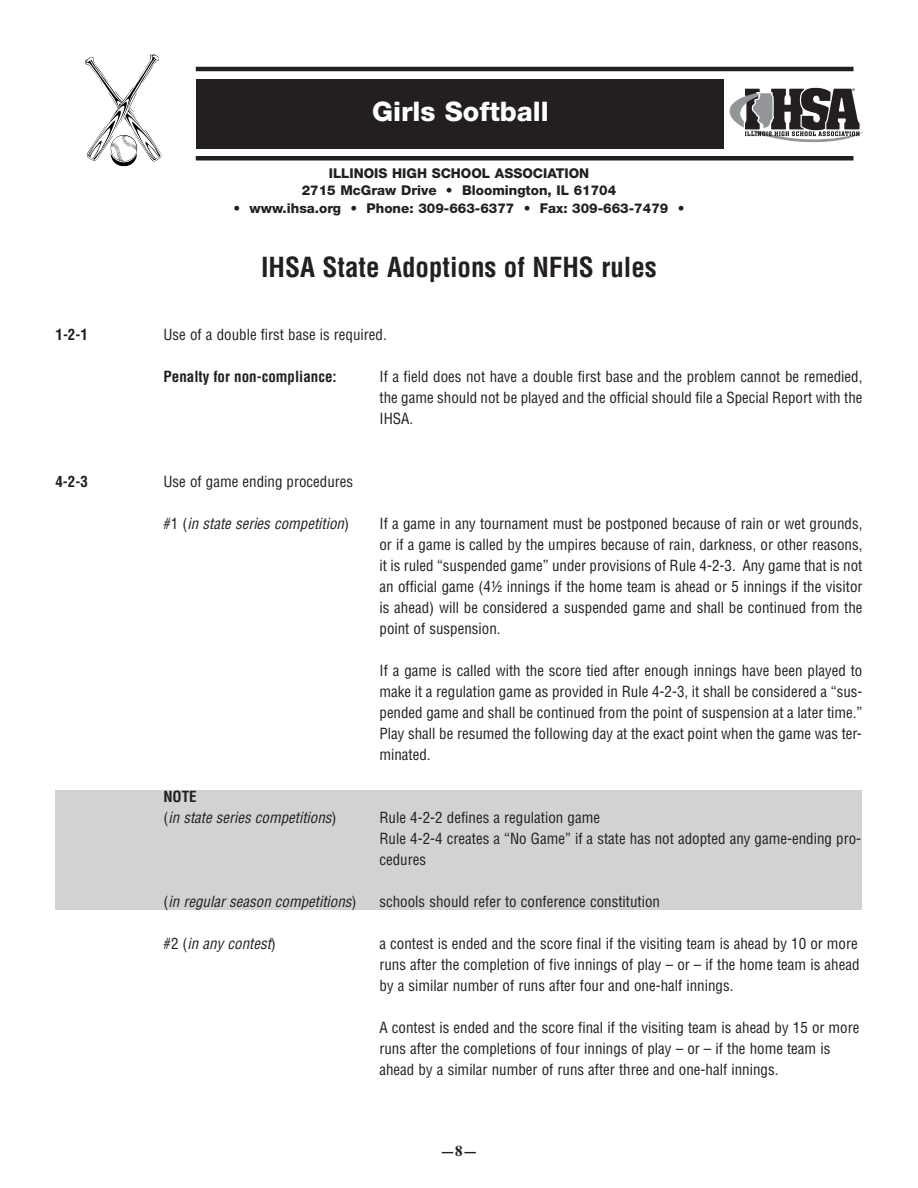
<style>
.page{position:relative;width:918px;height:1188px;background:#fff}
.page>*{position:absolute;margin:0;border:0;box-sizing:border-box;transform-origin:0 0}
.t1{font:700 condensed 27px "Helvetica";color:#231f20}
.t2{font:800 27px "Helvetica Neue";color:#fff}
.t3{font:condensed 15px/21px "Helvetica";color:#231f20;text-align:justify}
.t4{font:italic condensed 15px/21px "Helvetica";color:#231f20}
.t5{font:700 condensed 15px "Helvetica";color:#231f20}
.t6{font:700 15px "Times";color:#231f20}
.t7{font:800 13.5px/17.7px "Helvetica Neue";color:#231f20;text-align:center}
.s1{font-style:normal}
.s2{font-weight:700;font-style:normal}
</style>
<div class="page">
<div style="left:196px;top:79px;width:528px;height:69px;background:#231f20"></div>
<svg style="left:85px;top:54px;width:76px;height:112px"></svg>
<hr style="left:196px;top:156px;width:658px;height:4px;background:#231f20">
<hr style="left:196px;top:67px;width:658px;height:4px;background:#231f20">
<svg style="left:730px;top:87px;width:133px;height:55px"></svg>
<div style="left:56px;top:790px;width:806px;height:120px;background:#d1d2d4"></div>
<h1 class="t2" style="left:372px;top:102px;width:178px">Girls Softball</h1>
<p class="t7" style="left:302px;top:165px;width:316px">ILLINOIS HIGH SCHOOL ASSOCIATION<br>2715 McGraw Drive • Bloomington, IL 61704</p>
<p class="t7" style="left:234px;top:201px;width:452px">• www.ihsa.org • Phone: 309-663-6377 • Fax: 309-663-7479 •</p>
<h1 class="t1" style="left:261px;top:252px;width:397px">IHSA State Adoptions of NFHS rules</h1>
<p class="t5" style="left:56px;top:326px;width:34px">1-2-1</p>
<p class="t3" style="left:164px;top:324px;width:225px">Use of a double first base is required.</p>
<p class="t5" style="left:164px;top:368px;width:175px">Penalty for non-compliance:</p>
<p class="t3" style="left:379px;top:366px;width:484px">If a field does not have a double first base and the problem cannot be remedied, the game should not be played and the official should file a Special Report with the IHSA.</p>
<p class="t5" style="left:55px;top:473px;width:34px">4-2-3</p>
<p class="t3" style="left:163px;top:471px;width:191px">Use of game ending procedures</p>
<p class="t4" style="left:163px;top:513px;width:187px"><span class="s1">#1 (</span>in state series competition<span class="s1">)</span></p>
<p class="t3" style="left:379px;top:513px;width:485px">If a game in any tournament must be postponed because of rain or wet grounds, or if a game is called by the umpires because of rain, darkness, or other reasons, it is ruled “suspended game” under provisions of Rule 4-2-3. Any game that is not an official game (4½ innings if the home team is ahead or 5 innings if the visitor is ahead) will be considered a suspended game and shall be continued from the point of suspension.</p>
<p class="t3" style="left:379px;top:660px;width:485px">If a game is called with the score tied after enough innings have been played to make it a regulation game as provided in Rule 4-2-3, it shall be considered a “sus&shy;pended game and shall be continued from the point of suspension at a later time.” Play shall be resumed the following day at the exact point when the game was ter&shy;minated.</p>
<p class="t4" style="left:163px;top:786px;width:175px"><span class="s2">NOTE<br></span><span class="s1">(</span>in state series competitions<span class="s1">)</span></p>
<p class="t3" style="left:379px;top:807px;width:483px;text-align:left">Rule 4-2-2 defines a regulation game<br>Rule 4-2-4 creates a “No Game” if a state has not adopted any game-ending pro&shy;cedures</p>
<p class="t4" style="left:164px;top:891px;width:195px"><span class="s1">(</span>in regular season competitions<span class="s1">)</span></p>
<p class="t3" style="left:380px;top:891px;width:282px">schools should refer to conference constitution</p>
<p class="t4" style="left:164px;top:933px;width:114px"><span class="s1">#2 (</span>in any contest<span class="s1">)</span></p>
<p class="t3" style="left:380px;top:933px;width:482px">a contest is ended and the score final if the visiting team is ahead by 10 or more runs after the completion of five innings of play – or – if the home team is ahead by a similar number of runs after four and one-half innings.</p>
<p class="t3" style="left:380px;top:1017px;width:481px;text-align:left">A contest is ended and the score final if the visiting team is ahead by 15 or more runs after the completions of four innings of play – or – if the home team is ahead by a similar number of runs after three and one-half innings.</p>
<p class="t6" style="left:440px;top:1142px;width:39px">—8—</p>
</div>
